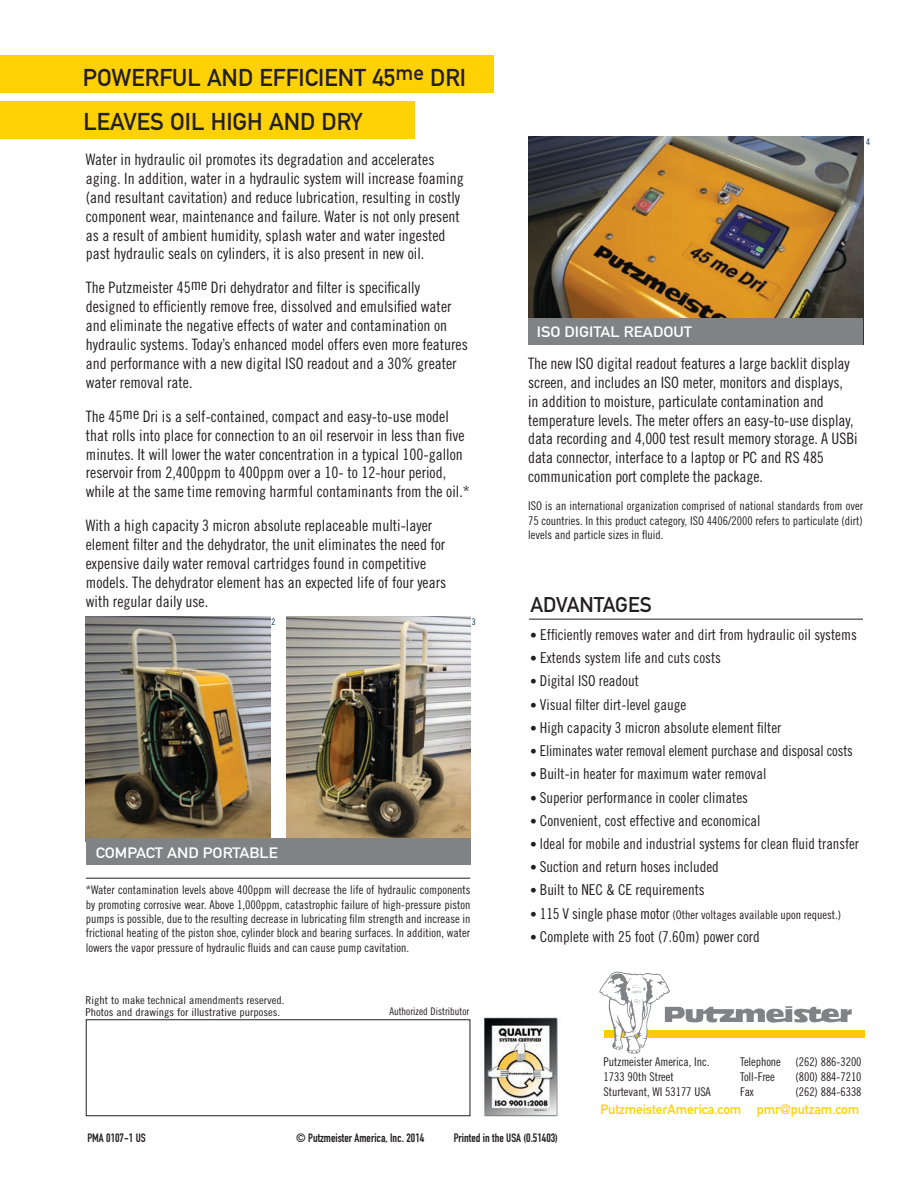
<style>
.page{position:relative;width:918px;height:1188px;background:#fff}
.page>*{position:absolute;margin:0;border:0;box-sizing:border-box;transform-origin:0 0}
.t1{font:24px "DIN Mittelschrift Std";color:#231f20}
.t2{font:21px "DIN Mittelschrift Std";color:#231f20}
.t3{font:15.75px/18.9px "Trade Gothic LT Std Cn 18";color:#231f20}
.t4{font:15px "Trade Gothic LT Std Cn 18";color:#231f20}
.t5{font:14.85px "DIN Mittelschrift Std";color:#fff;scale:1.11 1}
.t6{font:13.5px "DIN Mittelschrift Std";letter-spacing:-.01em;color:#fed105}
.t7{font:12px/14.4px "Trade Gothic LT Std Cn 18";color:#231f20}
.t8{font:12px "DIN Engschrift Std";color:#231f20}
.t9{font:10.8px/12px "Trade Gothic LT Std Cn 18";color:#231f20;scale:1.11 1}
.t10{font:10.5px "Trade Gothic LT Std Cn 18";color:#231f20}
.t11{font:9px "Trade Gothic LT Std Cn 18";color:#002a4e}
.s1{font-size:13.5px}
.s2{font-family:"DIN Engschrift Std";font-size:13.5px}
.s3{font-size:15px}
</style>
<div class="page">
<div style="left:0;top:55px;width:494px;height:37px;background:#fed105"></div>
<div style="left:0;top:101px;width:414px;height:37px;background:#fed105"></div>
<img style="left:481px;top:1017px;width:77px;height:100px">
<div style="left:86px;top:1019px;width:384px;height:97px;border:1px solid #231f20"></div>
<hr style="left:86px;top:878px;width:384px;height:1px;background:#231f20">
<hr style="left:529px;top:619px;width:334px;height:1px;background:#231f20">
<img style="left:86px;top:617px;width:184px;height:221px">
<img style="left:286px;top:616px;width:184px;height:222px">
<div style="left:86px;top:838px;width:384px;height:27px;background:#808285"></div>
<div style="left:604px;top:1030px;width:261px;height:7px;background:#feca0a"></div>
<svg style="left:599px;top:972px;width:253px;height:82px"></svg>
<img style="left:529px;top:137px;width:334px;height:181px">
<div style="left:529px;top:318px;width:334px;height:27px;background:#808285"></div>
<h1 class="t1" style="left:83px;top:63px;width:385px">POWERFUL AND EFFICIENT 45<sup>me</sup> DRI</h1>
<h1 class="t1" style="left:83px;top:107px;width:281px">LEAVES OIL HIGH AND DRY</h1>
<p class="t3" style="left:86px;top:150px;width:379px">Water in hydraulic oil promotes its degradation and accelerates aging. In addition, water in a hydraulic system will increase foaming (and resultant cavitation) and reduce lubrication, resulting in costly component wear, maintenance and failure. Water is not only present as a result of ambient humidity, splash water and water ingested past hydraulic seals on cylinders, it is also present in new oil.</p>
<p class="t3" style="left:86px;top:278px;width:384px">The Putzmeister 45me Dri dehydrator and filter is specifically designed to efficiently remove free, dissolved and emulsified water and eliminate the negative effects of water and contamination on hydraulic systems. Today’s enhanced model offers even more features and performance with a new digital ISO readout and a 30% greater water removal rate.</p>
<p class="t3" style="left:86px;top:407px;width:386px">The 45me Dri is a self-contained, compact and easy-to-use model that rolls into place for connection to an oil reservoir in less than five minutes. It will lower the water concentration in a typical 100-gallon reservoir from 2,400ppm to 400ppm over a 10- to 12-hour period, while at the same time removing harmful contaminants from the oil.*</p>
<p class="t3" style="left:86px;top:516px;width:362px">With a high capacity 3 micron absolute replaceable multi-layer element filter and the dehydrator, the unit eliminates the need for expensive daily water removal cartridges found in competitive models. The dehydrator element has an expected life of four years with regular daily use.</p>
<p class="t11" style="left:272px;top:616px;width:5px">2</p>
<p class="t11" style="left:472px;top:616px;width:5px">3</p>
<p class="t5" style="left:96px;top:844px;width:166px">COMPACT AND PORTABLE</p>
<p class="t7" style="left:86px;top:883px;width:386px;text-align:justify">*Water contamination levels above 400ppm will decrease the life of hydraulic components by promoting corrosive wear. Above 1,000ppm, catastrophic failure of high-pressure piston pumps is possible, due to the resulting decrease in lubricating film strength and increase in frictional heating of the piston shoe, cylinder block and bearing surfaces. In addition, water lowers the vapor pressure of hydraulic fluids and can cause pump cavitation.</p>
<p class="t9" style="left:86px;top:994px;width:181px">Right to make technical amendments reserved.<br>Photos and drawings for illustrative purposes.</p>
<p class="t10" style="left:389px;top:1005px;width:82px">Authorized Distributor</p>
<p class="t5" style="left:537px;top:323px;width:141px">ISO DIGITAL READOUT</p>
<p class="t11" style="left:866px;top:136px;width:5px">4</p>
<p class="t3" style="left:528px;top:354px;width:331px">The new ISO digital readout features a large backlit display screen, and includes an ISO meter, monitors and displays,<br>in addition to moisture, particulate contamination and temperature levels. The meter offers an easy-to-use display, data recording and 4,000 test result memory storage. A USBi data connector, interface to a laptop or PC and RS 485 communication port complete the package.</p>
<p class="t7" style="left:528px;top:499px;width:336px;text-align:justify">ISO is an international organization comprised of national standards from over 75 countries. In this product category, ISO 4406/2000 refers to particulate (dirt) levels and particle sizes in fluid.</p>
<h2 class="t2" style="left:530px;top:592px;width:123px">ADVANTAGES</h2>
<p class="t4" style="left:530px;top:625px;width:328px"><span class="s1">•</span> Efficiently removes water and dirt from hydraulic oil systems</p>
<p class="t4" style="left:530px;top:649px;width:192px"><span class="s1">•</span> Extends system life and cuts costs</p>
<p class="t4" style="left:530px;top:672px;width:110px"><span class="s2">•</span> Digital ISO readout</p>
<p class="t4" style="left:530px;top:695px;width:158px"><span class="s2">•</span> Visual filter dirt-level gauge</p>
<p class="t4" style="left:530px;top:719px;width:253px"><span class="s2">•</span> High capacity 3 micron absolute element filter</p>
<p class="t4" style="left:530px;top:742px;width:324px"><span class="s2">•</span> Eliminates water removal element purchase and disposal costs</p>
<p class="t4" style="left:530px;top:765px;width:238px"><span class="s2">•</span> Built-in heater for maximum water removal</p>
<p class="t4" style="left:530px;top:788px;width:219px"><span class="s2">•</span> Superior performance in cooler climates</p>
<p class="t4" style="left:530px;top:812px;width:232px"><span class="s2">•</span> Convenient, cost effective and economical</p>
<p class="t4" style="left:530px;top:835px;width:330px"><span class="s2">•</span> Ideal for mobile and industrial systems for clean fluid transfer</p>
<p class="t4" style="left:530px;top:858px;width:190px"><span class="s2">•</span> Suction and return hoses included</p>
<p class="t4" style="left:530px;top:881px;width:176px"><span class="s2">•</span> Built to NEC &amp; CE requirements</p>
<p class="t7" style="left:530px;top:907px;width:312px"><span class="s2">•</span> <span class="s3">115 V single phase motor</span> (Other voltages available upon request.)</p>
<p class="t4" style="left:530px;top:928px;width:231px"><span class="s2">•</span> Complete with 25 foot (7.60m) power cord</p>
<p class="t7" style="left:604px;top:1054px;width:109px;line-height:15px">Putzmeister America, Inc.<br>1733 90th Street<br>Sturtevant, WI 53177 USA</p>
<p class="t7" style="left:740px;top:1054px;width:123px;line-height:15px">Telephone (262) 886-3200<br>Toll-Free</p>
<p class="t7" style="left:796px;top:1069px;width:68px">(800) 884-7210</p>
<p class="t7" style="left:740px;top:1084px;width:15px">Fax</p>
<p class="t7" style="left:796px;top:1084px;width:68px">(262) 884-6338</p>
<p class="t6" style="left:600px;top:1101px;width:261px">PutzmeisterAmerica.com pmr@putzam.com</p>
<p class="t8" style="left:87px;top:1130px;width:60px">PMA 0107-1 US</p>
<p class="t8" style="left:296px;top:1130px;width:130px">© Putzmeister America, Inc. 2014</p>
<p class="t8" style="left:454px;top:1130px;width:106px">Printed in the USA (0.51403)</p>
</div>
